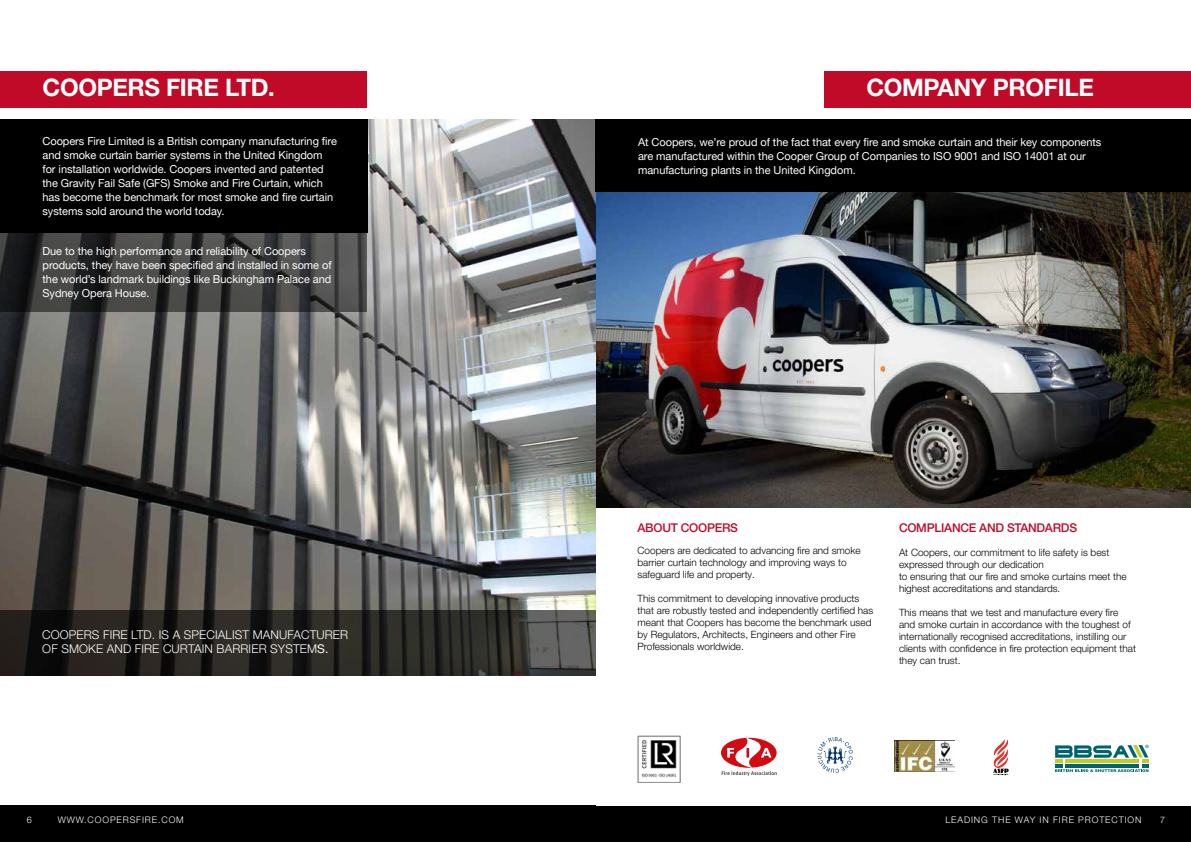
<style>
.page{position:relative;width:1191px;height:842px;background:#fff}
.page>*{position:absolute;margin:0;border:0;box-sizing:border-box;transform-origin:0 0}
.t1{font:700 24px "Helvetica Neue LT Pro";letter-spacing:-.015em;color:#fff}
.t2{font:300 12px/14.4px "Helvetica Neue LT Pro";letter-spacing:.01em;color:#fff}
.t3{font:500 12px "Helvetica Neue LT Pro";letter-spacing:-.02em;color:#c10a27}
.t4{font:11px/14px "Helvetica Neue LT Pro";letter-spacing:-.005em;color:#fff}
.t5{font:300 10px/12px "Helvetica Neue LT Pro";color:#000}
.t6{font:300 9px "Helvetica Neue LT Pro";letter-spacing:.1em;color:#fff}
.s1{font-weight:400}
</style>
<div class="page">
<div style="left:587px;top:806px;width:604px;height:36px;background:#000"></div>
<img style="left:595px;top:191px;width:596px;height:316px">
<img style="left:0;top:119px;width:595px;height:491px">
<div style="left:0;top:119px;width:367px;height:113px;background:#000"></div>
<svg style="left:0;top:232px;width:367px;height:80px;background:#3b3c3b"></svg>
<div style="left:0;top:72px;width:367px;height:36px;background:#c10a27"></div>
<svg style="left:0;top:610px;width:595px;height:66px;background:#2a2825"></svg>
<div style="left:0;top:806px;width:595px;height:36px;background:#000"></div>
<div style="left:595px;top:119px;width:596px;height:72px;background:#000"></div>
<div style="left:824px;top:72px;width:367px;height:36px;background:#c10a27"></div>
<svg style="left:993px;top:739px;width:15px;height:37px"></svg>
<svg style="left:1055px;top:745px;width:93px;height:27px"></svg>
<img style="left:894px;top:740px;width:60px;height:32px">
<svg style="left:817px;top:737px;width:35px;height:36px"></svg>
<img style="left:637px;top:735px;width:44px;height:47px">
<svg style="left:721px;top:738px;width:55px;height:38px"></svg>
<h1 class="t1" style="left:43px;top:73px;width:234px">COOPERS FIRE LTD.</h1>
<h1 class="t1" style="left:866px;top:73px;width:229px">COMPANY PROFILE</h1>
<p class="t4" style="left:43px;top:134px;width:296px">Coopers Fire Limited is a British company manufacturing fire and smoke curtain barrier systems in the United Kingdom for installation worldwide. Coopers invented and patented the Gravity Fail Safe (GFS) Smoke and Fire Curtain, which has become the benchmark for most smoke and fire curtain systems sold around the world today.</p>
<p class="t4" style="left:638px;top:135px;width:465px">At Coopers, we’re proud of the fact that every fire and smoke curtain and their key components are manufactured within the Cooper Group of Companies to ISO 9001 and ISO 14001 at our manufacturing plants in the United Kingdom.</p>
<p class="t4" style="left:43px;top:243px;width:291px">Due to the high performance and reliability of Coopers products, they have been specified and installed in some of the world’s landmark buildings like Buckingham Palace and Sydney Opera House.</p>
<p class="t2" style="left:42px;top:627px;width:307px">COOPERS FIRE LTD. IS A SPECIALIST MANUFACTURER<br>OF SMOKE AND FIRE CURTAIN BARRIER SYSTEM<span class="s1">S.</span></p>
<p class="t3" style="left:637px;top:520px;width:102px">ABOUT COOPERS</p>
<p class="t5" style="left:637px;top:544px;width:225px">Coopers are dedicated to advancing fire and smoke barrier curtain technology and improving ways to safeguard life and property.</p>
<p class="t5" style="left:637px;top:592px;width:237px">This commitment to developing innovative products that are robustly tested and independently certified has meant that Coopers has become the benchmark used by Regulators, Architects, Engineers and other Fire Professionals worldwide.</p>
<p class="t3" style="left:899px;top:520px;width:180px">COMPLIANCE AND STANDARDS</p>
<p class="t5" style="left:899px;top:546px;width:229px">At Coopers, our commitment to life safety is best expressed through our dedication<br>to ensuring that our fire and smoke curtains meet the highest accreditations and standards.</p>
<p class="t5" style="left:899px;top:606px;width:238px">This means that we test and manufacture every fire and smoke curtain in accordance with the toughest of internationally recognised accreditations, instilling our clients with confidence in fire protection equipment that they can trust.</p>
<p class="t6" style="left:27px;top:814px;width:7px">6</p>
<p class="t6" style="left:58px;top:814px;width:128px">WWW.COOPERSFIRE.COM</p>
<p class="t6" style="left:945px;top:814px;width:197px">LEADING THE WAY IN FIRE PROTECTION</p>
<p class="t6" style="left:1160px;top:814px;width:7px">7</p>
</div>
